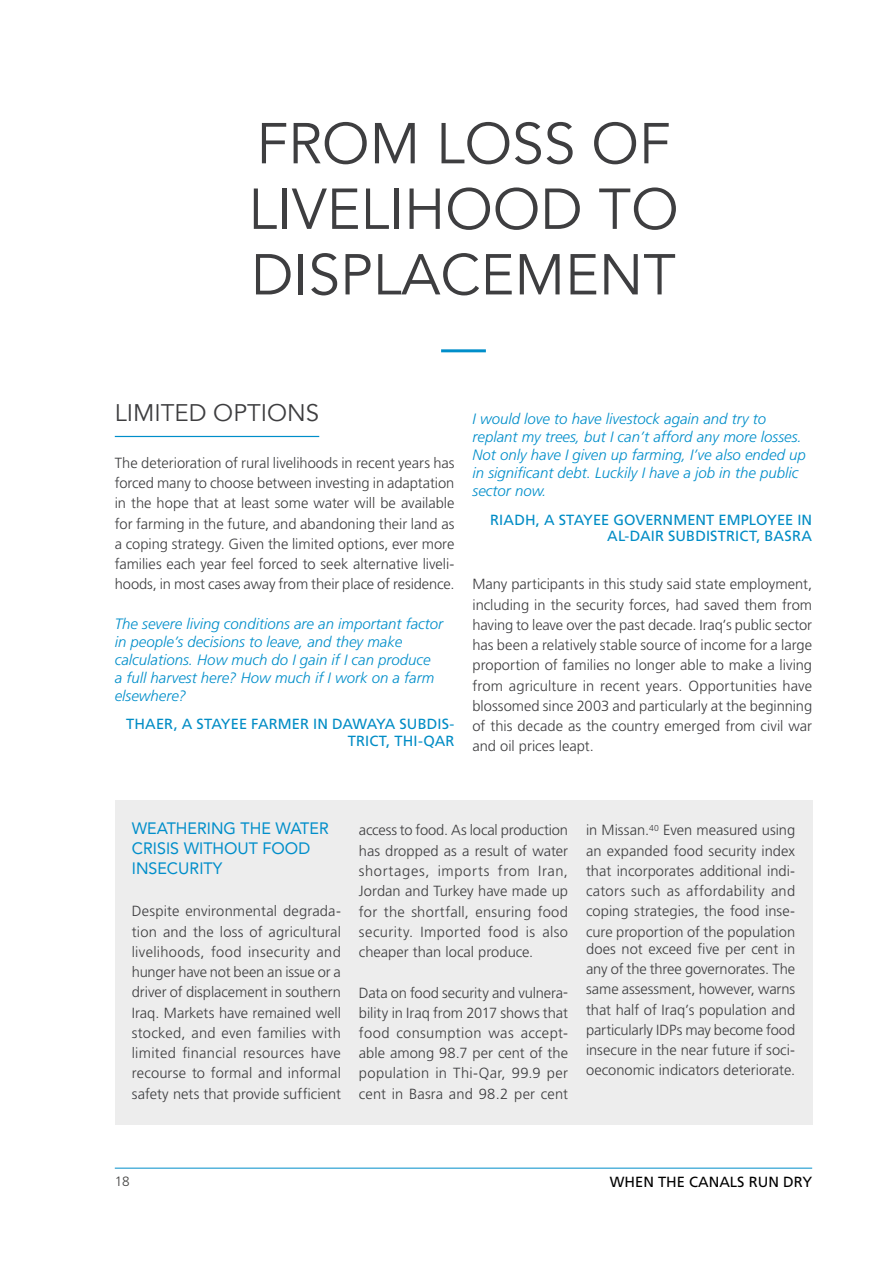
<style>
.page{position:relative;width:893px;height:1263px;background:#fff}
.page>*{position:absolute;margin:0;border:0;box-sizing:border-box;transform-origin:0 0}
.t1{font:57px/65.6px "Avenir";color:#3e3e40}
.t2{font:24px "Avenir";color:#3e3e40}
.t3{font:16.5px/19.8px "Avenir";color:#008eca}
.t4{font:italic 300 15px/18px "Frutiger LT Std";color:#008eca}
.t5{font:300 14.7px/20.2px "Frutiger LT Std";color:#3e3e40;text-align:justify}
.t6{font:14.7px/16.5px "Frutiger LT Std";letter-spacing:.005em;color:#008cc5;text-align:right}
.t7{font:14.7px "Frutiger LT Std";color:#000}
.t8{font:300 13.5px "Frutiger LT Std";color:#444342}
</style>
<div class="page">
<hr style="left:115px;top:1168px;width:697px;height:1px;background:#008eca">
<div style="left:115px;top:800px;width:697px;height:324px;background:#ededed"></div>
<hr style="left:441px;top:349px;width:45px;height:3px;background:#008eca">
<hr style="left:115px;top:436px;width:204px;height:1px;background:#008eca">
<h1 class="t1" style="left:248px;top:112px;width:432px">FROM LOSS OF<br>LIVELIHOOD TO<br>DISPLACEMENT</h1>
<h2 class="t2" style="left:115px;top:399px;width:206px">LIMITED OPTIONS</h2>
<p class="t5" style="left:115px;top:453px;width:341px">The deterioration of rural livelihoods in recent years has forced many to choose between investing in adaptation in the hope that at least some water will be available for farming in the future, and abandoning their land as a coping strategy. Given the limited options, ever more families each year feel forced to seek alternative liveli&shy;hoods, in most cases away from their place of residence.</p>
<p class="t4" style="left:115px;top:615px;width:330px">The severe living conditions are an important factor in people’s decisions to leave, and they make calculations. How much do I gain if I can produce<br>a full harvest here? How much if I work on a farm elsewhere?</p>
<p class="t6" style="left:126px;top:716px;width:330px">THAER, A STAYEE FARMER IN DAWAYA SUBDIS-<br>TRICT, THI-QAR</p>
<p class="t4" style="left:472px;top:410px;width:335px">I would love to have livestock again and try to replant my trees, but I can’t afford any more losses.<br>Not only have I given up farming, I’ve also ended up in significant debt. Luckily I have a job in the public sector now.</p>
<p class="t6" style="left:490px;top:511px;width:323px">RIADH, A STAYEE GOVERNMENT EMPLOYEE IN<br>AL-DAIR SUBDISTRICT, BASRA</p>
<p class="t5" style="left:472px;top:574px;width:341px">Many participants in this study said state employment, including in the security forces, had saved them from having to leave over the past decade. Iraq’s public sector has been a relatively stable source of income for a large proportion of families no longer able to make a living from agriculture in recent years. Opportunities have blossomed since 2003 and particularly at the beginning of this decade as the country emerged from civil war and oil prices leapt.</p>
<p class="t3" style="left:132px;top:818px;width:199px">WEATHERING THE WATER<br>CRISIS WITHOUT FOOD<br>INSECURITY</p>
<p class="t5" style="left:132px;top:901px;width:211px">Despite environmental degrada&shy;tion and the loss of agricultural livelihoods, food insecurity and hunger have not been an issue or a driver of displacement in southern Iraq. Markets have remained well stocked, and even families with limited financial resources have recourse to formal and informal safety nets that provide sufficient</p>
<p class="t5" style="left:359px;top:820px;width:211px">access to food. As local production has dropped as a result of water shortages, imports from Iran, Jordan and Turkey have made up for the shortfall, ensuring food security. Imported food is also cheaper than local produce.</p>
<p class="t5" style="left:359px;top:982px;width:211px">Data on food security and vulnera&shy;bility in Iraq from 2017 shows that food consumption was accept&shy;able among 98.7 per cent of the population in Thi-Qar, 99.9 per cent in Basra and 98.2 per cent</p>
<p class="t5" style="left:586px;top:820px;width:211px">in Missan.<sup>40</sup> Even measured using an expanded food security index that incorporates additional indi&shy;cators such as affordability and coping strategies, the food inse&shy;cure proportion of the population</p>
<p class="t5" style="left:586px;top:939px;width:211px">does not exceed five per cent in any of the three governorates. The same assessment, however, warns that half of Iraq’s population and particularly IDPs may become food insecure in the near future if soci&shy;oeconomic indicators deteriorate.</p>
<p class="t8" style="left:115px;top:1174px;width:17px">18</p>
<p class="t7" style="left:610px;top:1173px;width:204px">WHEN THE CANALS RUN DRY</p>
</div>
